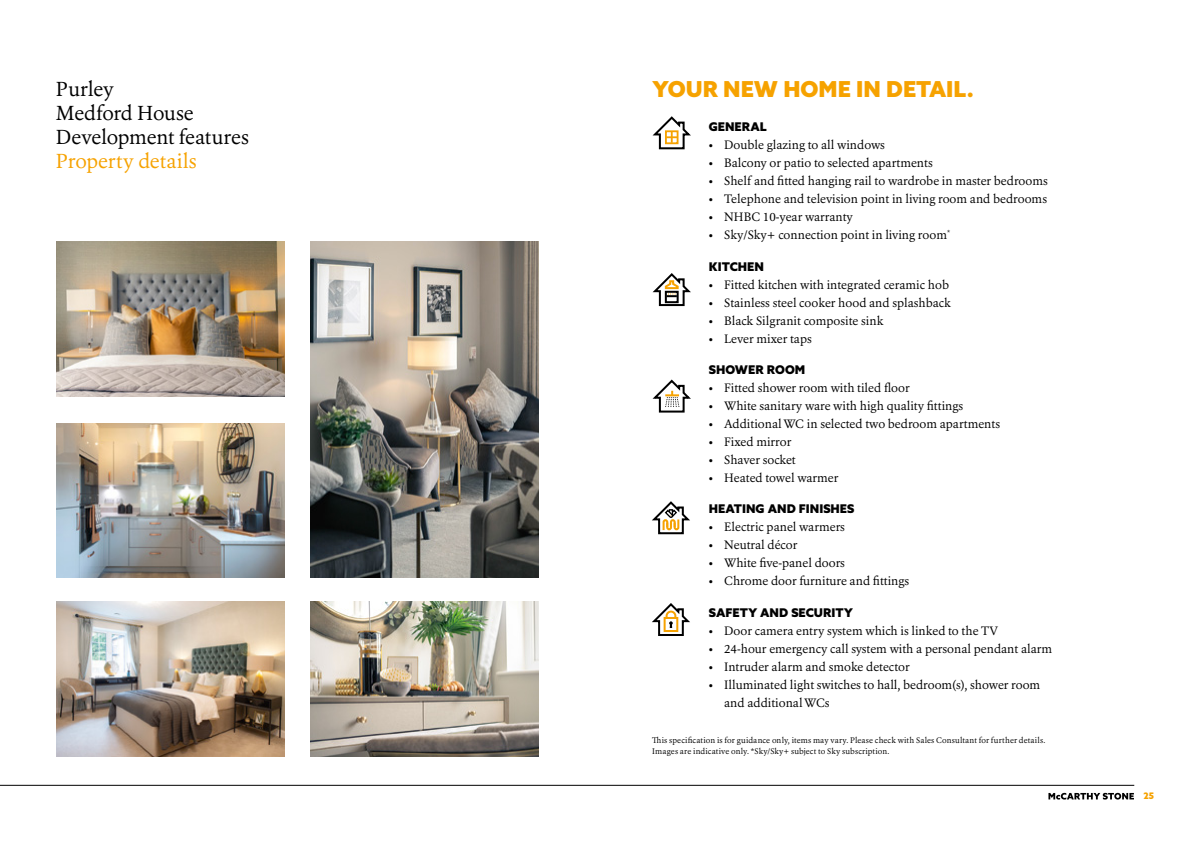
<style>
.page{position:relative;width:1191px;height:842px;background:#fff}
.page>*{position:absolute;margin:0;border:0;box-sizing:border-box;transform-origin:0 0}
.t1{font:900 22px "Azo Sans Mc S";color:#f6a200}
.Contents_Erato_Copy{font:20px "Erato";letter-spacing:-.01em;color:#000}
.Contents_Erato_Copy-2{font:20px "Erato";letter-spacing:-.005em;color:#f6a200}
.Feature_bullets{font:12px/18px "Erato";color:#000}
.BULLET_SUBHEADS{font:900 12px "Azo Sans Mc S";color:#000}
.t2{font:900 9px "Azo Sans Mc S";color:#f6a200}
.t3{font:8px/11px "Erato";letter-spacing:.02em;color:#000}
</style>
<div class="page">
<img style="left:57px;top:242px;width:228px;height:154px">
<img style="left:57px;top:423px;width:228px;height:155px">
<img style="left:57px;top:602px;width:228px;height:154px">
<img style="left:310px;top:242px;width:229px;height:336px">
<img style="left:310px;top:602px;width:229px;height:154px">
<hr style="left:0;top:785px;width:1134px;height:1px;background:#000">
<svg style="left:1048px;top:793px;width:86px;height:6px"></svg>
<svg style="left:652px;top:116px;width:39px;height:34px"></svg>
<svg style="left:652px;top:273px;width:39px;height:34px"></svg>
<svg style="left:652px;top:379px;width:39px;height:34px"></svg>
<svg style="left:652px;top:501px;width:38px;height:34px"></svg>
<svg style="left:652px;top:603px;width:38px;height:33px"></svg>
<p class="Contents_Erato_Copy" style="left:56px;top:76px;width:59px">Purley</p>
<p class="Contents_Erato_Copy" style="left:56px;top:100px;width:139px">Medford House</p>
<p class="Contents_Erato_Copy" style="left:56px;top:124px;width:194px">Development features</p>
<p class="Contents_Erato_Copy-2" style="left:56px;top:148px;width:142px">Property details</p>
<p class="t1" style="left:652px;top:76px;width:323px">YOUR NEW HOME IN DETAIL.</p>
<p class="BULLET_SUBHEADS" style="left:709px;top:120px;width:59px">GENERAL</p>
<p class="Feature_bullets" style="left:709px;top:136px;width:178px">• Double glazing to all windows</p>
<p class="Feature_bullets" style="left:709px;top:154px;width:225px">• Balcony or patio to selected apartments</p>
<p class="Feature_bullets" style="left:709px;top:172px;width:340px">• Shelf and fitted hanging rail to wardrobe in master bedrooms</p>
<p class="Feature_bullets" style="left:709px;top:190px;width:340px">• Telephone and television point in living room and bedrooms</p>
<p class="Feature_bullets" style="left:709px;top:208px;width:146px">• NHBC 10-year warranty</p>
<p class="Feature_bullets" style="left:709px;top:226px;width:243px">• Sky/Sky+ connection point in living room<sup>*</sup></p>
<p class="BULLET_SUBHEADS" style="left:709px;top:259px;width:57px">KITCHEN</p>
<p class="Feature_bullets" style="left:709px;top:276px;width:242px">• Fitted kitchen with integrated ceramic hob</p>
<p class="Feature_bullets" style="left:709px;top:294px;width:243px">• Stainless steel cooker hood and splashback</p>
<p class="Feature_bullets" style="left:709px;top:312px;width:176px">• Black Silgranit composite sink</p>
<p class="Feature_bullets" style="left:709px;top:330px;width:104px">• Lever mixer taps</p>
<p class="BULLET_SUBHEADS" style="left:709px;top:363px;width:98px">SHOWER ROOM</p>
<p class="Feature_bullets" style="left:709px;top:379px;width:202px">• Fitted shower room with tiled floor</p>
<p class="Feature_bullets" style="left:709px;top:397px;width:256px">• White sanitary ware with high quality fittings</p>
<p class="Feature_bullets" style="left:709px;top:415px;width:293px">• Additional WC in selected two bedroom apartments</p>
<p class="Feature_bullets" style="left:709px;top:433px;width:84px">• Fixed mirror</p>
<p class="Feature_bullets" style="left:709px;top:451px;width:88px">• Shaver socket</p>
<p class="Feature_bullets" style="left:709px;top:469px;width:131px">• Heated towel warmer</p>
<p class="BULLET_SUBHEADS" style="left:709px;top:502px;width:147px">HEATING AND FINISHES</p>
<p class="Feature_bullets" style="left:709px;top:518px;width:138px">• Electric panel warmers</p>
<p class="Feature_bullets" style="left:709px;top:536px;width:90px">• Neutral décor</p>
<p class="Feature_bullets" style="left:709px;top:554px;width:138px">• White five-panel doors</p>
<p class="Feature_bullets" style="left:709px;top:572px;width:202px">• Chrome door furniture and fittings</p>
<p class="BULLET_SUBHEADS" style="left:709px;top:605px;width:146px">SAFETY AND SECURITY</p>
<p class="Feature_bullets" style="left:709px;top:622px;width:291px">• Door camera entry system which is linked to the TV</p>
<p class="Feature_bullets" style="left:709px;top:640px;width:345px">• 24-hour emergency call system with a personal pendant alarm</p>
<p class="Feature_bullets" style="left:709px;top:658px;width:202px">• Intruder alarm and smoke detector</p>
<p class="Feature_bullets" style="left:724px;top:676px;width:318px;text-indent:-15px">• Illuminated light switches to hall, bedroom(s), shower room and additional WCs</p>
<p class="t3" style="left:652px;top:735px;width:395px">This specification is for guidance only, items may vary. Please check with Sales Consultant for further details.<br>Images are indicative only. *Sky/Sky+ subject to Sky subscription.</p>
<p class="t2" style="left:1143px;top:791px;width:12px">25</p>
</div>
